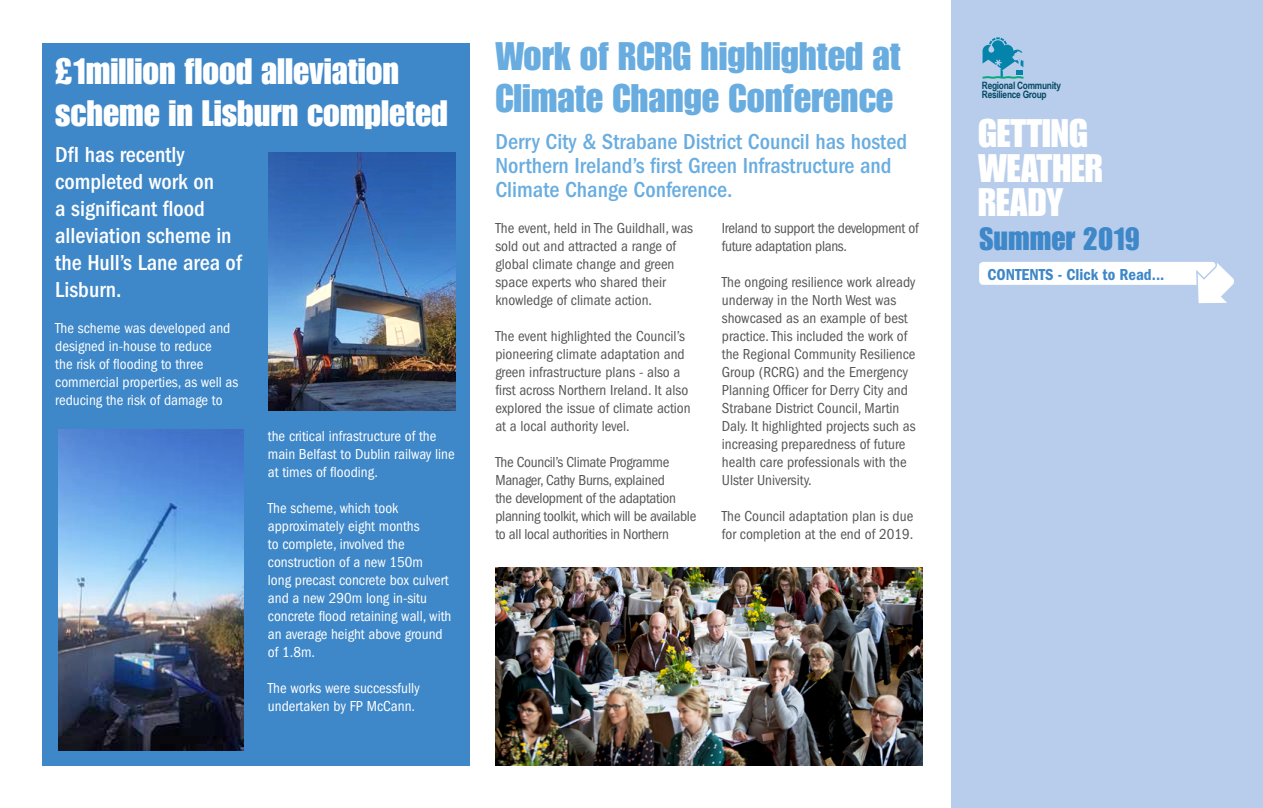
<style>
.page{position:relative;width:1263px;height:808px;background:#fff}
.page>*{position:absolute;margin:0;border:0;box-sizing:border-box;transform-origin:0 0}
.head_1{font:39px/42px "Impact LT Std";color:#69ade0}
.t1{font:39px/34.5px "Impact LT Std";color:#fff}
.head_1-2{font:36px/42px "Impact LT Std";color:#fff}
.t2{font:31.5px "Impact LT Std";color:#3e87c8}
.first_par{font:500 condensed 22.5px/24px "ITC Franklin Gothic Std";color:#69ade0}
.first_par-2{font:500 condensed 22.5px/27px "ITC Franklin Gothic Std";color:#fff}
.t3{font:16.5px "ITC Franklin Gothic Std Dm Cd";color:#3e87c8}
.body_1{font:condensed 15px/18px "ITC Franklin Gothic Std";color:#575756}
.body_1-2{font:condensed 15px/18px "ITC Franklin Gothic Std";color:#fff}
.body_1-3{font:condensed 15px/18px "ITC Franklin Gothic Std";letter-spacing:-.02em;color:#575756}
.t4{font:700 10.2px "Arial Narrow";letter-spacing:-.025em;color:#054b64}
.t5{font:700 10.2px "Arial Narrow";letter-spacing:-.025em;color:#034a64}
</style>
<div class="page">
<div style="left:951px;top:0;width:312px;height:808px;background:#b8cdec"></div>
<svg style="left:982px;top:37px;width:41px;height:42px"></svg>
<div style="left:979px;top:262px;width:237px;height:23px;background:#fff;border-radius:4px"></div>
<svg style="left:1195px;top:262px;width:39px;height:42px"></svg>
<div style="left:43px;top:43px;width:427px;height:722px;background:#3e87c8"></div>
<img style="left:58px;top:429px;width:185px;height:321px">
<img style="left:269px;top:152px;width:186px;height:258px">
<img style="left:495px;top:567px;width:428px;height:198px">
<p class="head_1-2" style="left:55px;top:50px;width:394px">£1million flood alleviation scheme in Lisburn completed</p>
<p class="first_par-2" style="left:55px;top:141px;width:188px">DfI has recently completed work on<br>a significant flood alleviation scheme in the Hull’s Lane area of<br>Lisburn.</p>
<p class="body_1-2" style="left:55px;top:319px;width:185px">The scheme was developed and designed in-house to reduce<br>the risk of flooding to three commercial properties, as well as reducing the risk of damage to</p>
<p class="body_1-2" style="left:268px;top:427px;width:188px">the critical infrastructure of the main Belfast to Dublin railway line at times of flooding.</p>
<p class="body_1-2" style="left:268px;top:499px;width:185px">The scheme, which took approximately eight months<br>to complete, involved the construction of a new 150m<br>long precast concrete box culvert and a new 290m long in-situ concrete flood retaining wall, with an average height above ground of 1.8m.</p>
<p class="body_1-2" style="left:268px;top:679px;width:153px">The works were successfully undertaken by FP McCann.</p>
<p class="head_1" style="left:495px;top:35px;width:407px">Work of RCRG highlighted at<br>Climate Change Conference</p>
<p class="first_par" style="left:495px;top:130px;width:413px">Derry City &amp; Strabane District Council has hosted<br>Northern Ireland’s first Green Infrastructure and<br>Climate Change Conference.</p>
<p class="body_1" style="left:495px;top:219px;width:199px">The event, held in The Guildhall, was sold out and attracted a range of global climate change and green space experts who shared their knowledge of climate action.</p>
<p class="body_1" style="left:495px;top:327px;width:197px">The event highlighted the Council’s pioneering climate adaptation and green infrastructure plans - also a first across Northern Ireland. It also explored the issue of climate action at a local authority level.</p>
<p class="body_1-3" style="left:495px;top:453px;width:202px">The Council’s Climate Programme Manager, Cathy Burns, explained<br>the development of the adaptation planning toolkit, which will be available to all local authorities in Northern</p>
<p class="body_1-3" style="left:722px;top:219px;width:198px">Ireland to support the development of future adaptation plans.</p>
<p class="body_1" style="left:722px;top:273px;width:195px">The ongoing resilience work already underway in the North West was showcased as an example of best practice. This included the work of the Regional Community Resilience Group (RCRG) and the Emergency Planning Officer for Derry City and Strabane District Council, Martin Daly. It highlighted projects such as increasing preparedness of future health care professionals with the Ulster University.</p>
<p class="body_1" style="left:722px;top:507px;width:193px">The Council adaptation plan is due for completion at the end of 2019.</p>
<p class="t4" style="left:982px;top:77px;width:81px">Regional Community</p>
<p class="t5" style="left:982px;top:87px;width:66px">Resilience Group</p>
<h1 class="t1" style="left:978px;top:116px;width:126px">GETTING<br>WEATHER<br>READY</h1>
<h3 class="t2" style="left:980px;top:220px;width:162px">Summer 2019</h3>
<p class="t3" style="left:988px;top:265px;width:178px">CONTENTS - Click to Read...</p>
</div>
